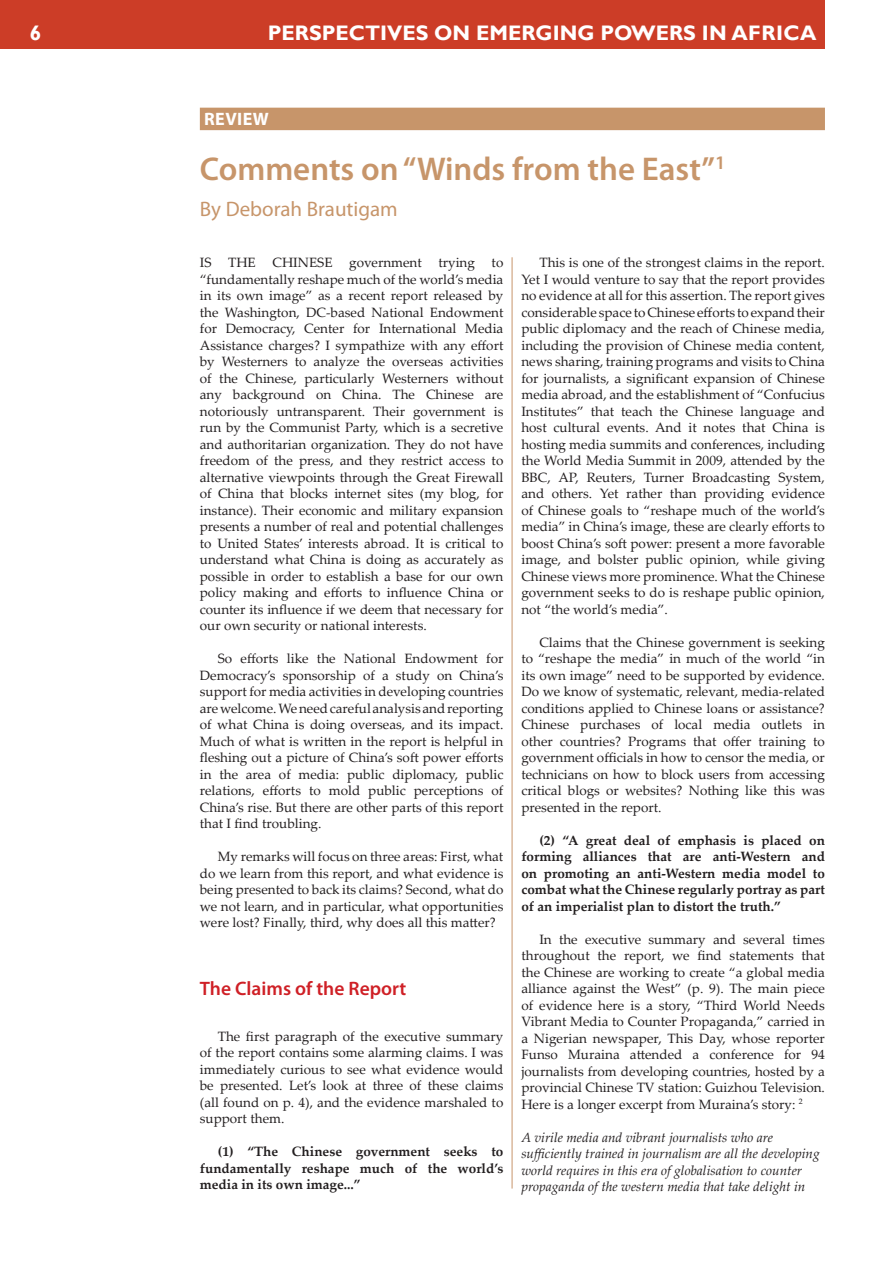
<style>
.page{position:relative;width:893px;height:1263px;background:#fff}
.page>*{position:absolute;margin:0;border:0;box-sizing:border-box;transform-origin:0 0}
.t1{font:600 33px "Myriad Pro";color:#c7956a}
.t2{font:700 21px "Gill Sans";color:#fff}
.t3{font:21px "Myriad Pro";color:#c7956a}
.t4{font:600 19.5px "Myriad Pro";color:#cf2026}
.t5{font:700 18px "Myriad Pro";color:#fff}
.t6{font:13.5px/16.5px "Palatino Linotype";color:#231f20;text-align:justify}
.t7{font:700 13.5px/16.5px "Palatino Linotype";color:#231f20;text-align:justify}
.t8{font:italic 13.5px/16.5px "Palatino Linotype";color:#231f20}
</style>
<div class="page">
<div style="left:0;top:0;width:825px;height:49px;background:#cc3d27"></div>
<hr style="left:512px;top:257px;width:1px;height:931px;background:#c7956a">
<div style="left:200px;top:108px;width:625px;height:22px;background:#c7956a"></div>
<h2 class="t2" style="left:30px;top:21px;width:13px">6</h2>
<h2 class="t2" style="left:268px;top:21px;width:550px">PERSPECTIVES ON EMERGING POWERS IN AFRICA</h2>
<h3 class="t5" style="left:204px;top:107px;width:66px">REVIEW</h3>
<h1 class="t1" style="left:200px;top:148px;width:527px">Comments on “Winds from the East”<sup>1</sup></h1>
<h2 class="t3" style="left:200px;top:196px;width:199px">By Deborah Brautigam</h2>
<p class="t6" style="left:200px;top:254px;width:305px">Is the Chinese government trying to “fundamentally reshape much of the world’s media in its own image” as a recent report released by the Washington, DC-based National Endowment for Democracy, Center for International Media Assistance charges? I sympathize with any effort by Westerners to analyze the overseas activities of the Chinese, particularly Westerners without any background on China. The Chinese are notoriously untransparent. Their government is run by the Communist Party, which is a secretive and authoritarian organization. They do not have freedom of the press, and they restrict access to alternative viewpoints through the Great Firewall of China that blocks internet sites (my blog, for instance). Their economic and military expansion presents a number of real and potential challenges to United States’ interests abroad. It is critical to understand what China is doing as accurately as possible in order to establish a base for our own policy making and efforts to influence China or counter its influence if we deem that necessary for our own security or national interests.</p>
<p class="t6" style="left:200px;top:650px;width:305px;text-indent:18px">So efforts like the National Endowment for Democracy’s sponsorship of a study on China’s support for media activities in developing countries are welcome. We need careful analysis and reporting of what China is doing overseas, and its impact.<br>Much of what is written in the report is helpful in fleshing out a picture of China’s soft power efforts in the area of media: public diplomacy, public relations, efforts to mold public perceptions of China’s rise. But there are other parts of this report that I find troubling.</p>
<p class="t6" style="left:200px;top:848px;width:305px;text-indent:18px">My remarks will focus on three areas: First, what do we learn from this report, and what evidence is being presented to back its claims? Second, what do we not learn, and in particular, what opportunities were lost? Finally, third, why does all this matter?</p>
<h3 class="t4" style="left:200px;top:976px;width:208px">The Claims of the Report</h3>
<p class="t6" style="left:200px;top:1027px;width:305px;text-indent:18px">The first paragraph of the executive summary of the report contains some alarming claims. I was immediately curious to see what evidence would be presented. Let’s look at three of these claims (all found on p. 4), and the evidence marshaled to support them.</p>
<p class="t7" style="left:200px;top:1143px;width:305px;text-indent:18px">(1) “The Chinese government seeks to fundamentally reshape much of the world’s media in its own image...”</p>
<p class="t6" style="left:521px;top:254px;width:305px;text-indent:18px">This is one of the strongest claims in the report.<br>Yet I would venture to say that the report provides no evidence at all for this assertion. The report gives considerable space to Chinese efforts to expand their public diplomacy and the reach of Chinese media, including the provision of Chinese media content, news sharing, training programs and visits to China for journalists, a significant expansion of Chinese media abroad, and the establishment of “Confucius Institutes” that teach the Chinese language and host cultural events. And it notes that China is hosting media summits and conferences, including the World Media Summit in 2009, attended by the BBC, AP, Reuters, Turner Broadcasting System, and others. Yet rather than providing evidence of Chinese goals to “reshape much of the world’s media” in China’s image, these are clearly efforts to boost China’s soft power: present a more favorable image, and bolster public opinion, while giving Chinese views more prominence. What the Chinese government seeks to do is reshape public opinion, not “the world’s media”.</p>
<p class="t6" style="left:521px;top:633px;width:305px;text-indent:18px">Claims that the Chinese government is seeking to “reshape the media” in much of the world “in its own image” need to be supported by evidence.<br>Do we know of systematic, relevant, media-related conditions applied to Chinese loans or assistance?<br>Chinese purchases of local media outlets in other countries? Programs that offer training to government officials in how to censor the media, or technicians on how to block users from accessing critical blogs or websites? Nothing like this was presented in the report.</p>
<p class="t7" style="left:521px;top:831px;width:305px;text-indent:18px">(2) “A great deal of emphasis is placed on forming alliances that are anti-Western and on promoting an anti-Western media model to combat what the Chinese regularly portray as part of an imperialist plan to distort the truth.”</p>
<p class="t6" style="left:521px;top:930px;width:305px;text-indent:18px">In the executive summary and several times throughout the report, we find statements that the Chinese are working to create “a global media alliance against the West” (p. 9). The main piece of evidence here is a story, “Third World Needs Vibrant Media to Counter Propaganda,” carried in a Nigerian newspaper, This Day, whose reporter Funso Muraina attended a conference for 94 journalists from developing countries, hosted by a provincial Chinese TV station: Guizhou Television.<br>Here is a longer excerpt from Muraina’s story: <sup>2</sup></p>
<p class="t8" style="left:521px;top:1128px;width:300px">A virile media and vibrant journalists who are sufficiently trained in journalism are all the developing world requires in this era of globalisation to counter propaganda of the western media that take delight in</p>
</div>
